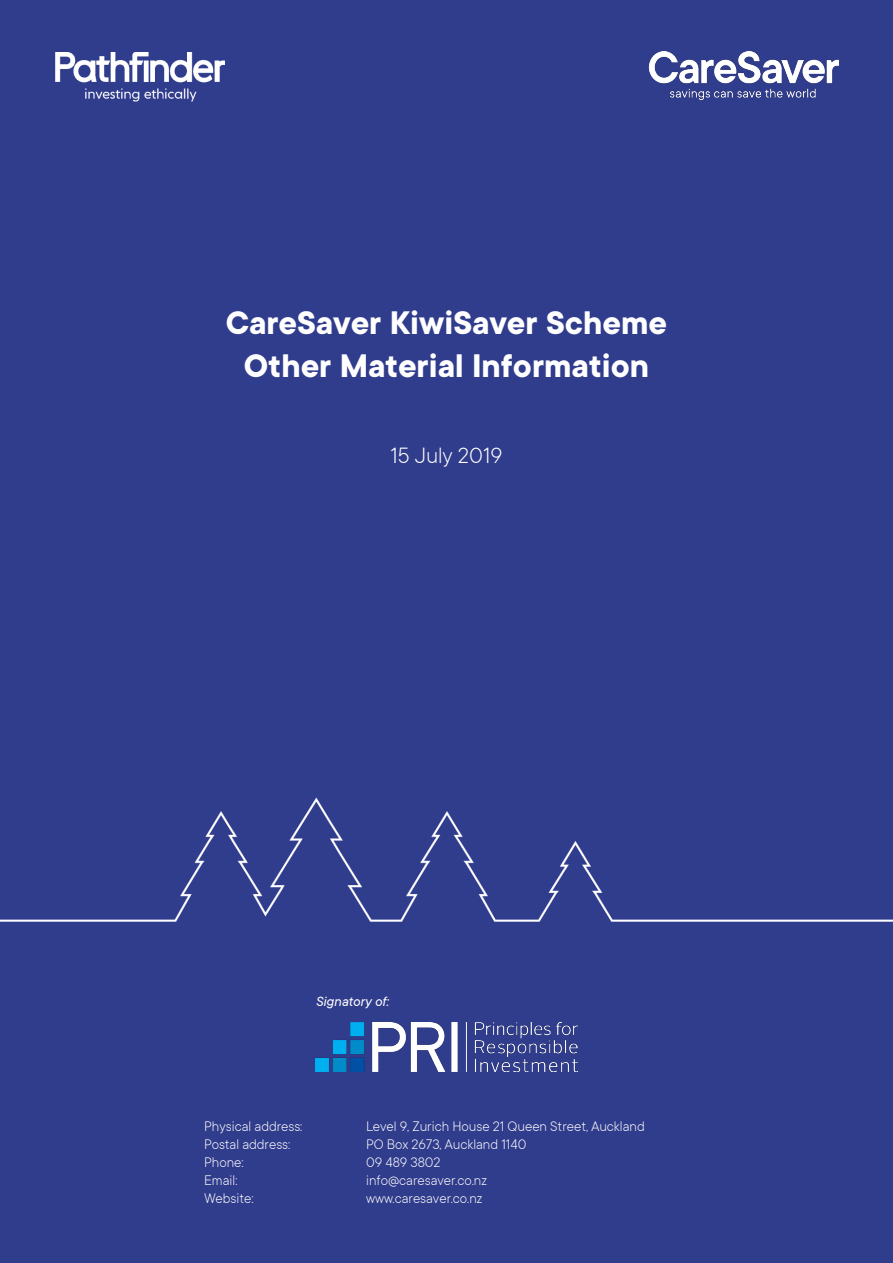
<style>
.page{position:relative;width:893px;height:1263px;background:#303c8c}
.page>*{position:absolute;margin:0;border:0;box-sizing:border-box;transform-origin:0 0}
.t1{font:700 36px/43.2px "TT Commons";color:#fff;text-align:center}
.t2{font:300 24px "TT Commons";color:#fff}
.t3{font:300 15px "TT Commons";color:#fff}
.t4{font:italic 15px "TT Commons";color:#fff}
</style>
<div class="page">
<img style="left:649px;top:51px;width:190px;height:48px">
<img style="left:55px;top:52px;width:170px;height:50px">
<img style="left:316px;top:1022px;width:261px;height:49px">
<img style="left:0;top:797px;width:893px;height:125px">
<p class="t1" style="left:226px;top:302px;width:442px">CareSaver KiwiSaver Scheme<br>Other Material Information</p>
<p class="t2" style="left:391px;top:443px;width:113px">15 July 2019</p>
<p class="t4" style="left:316px;top:993px;width:75px">Signatory of:</p>
<p class="t3" style="left:204px;top:1118px;width:100px">Physical address:</p>
<p class="t3" style="left:366px;top:1118px;width:280px">Level 9, Zurich House 21 Queen Street, Auckland</p>
<p class="t3" style="left:204px;top:1136px;width:88px">Postal address:</p>
<p class="t3" style="left:366px;top:1136px;width:162px">PO Box 2673, Auckland 1140</p>
<p class="t3" style="left:204px;top:1154px;width:41px">Phone:</p>
<p class="t3" style="left:366px;top:1154px;width:76px">09 489 3802</p>
<p class="t3" style="left:204px;top:1172px;width:35px">Email:</p>
<p class="t3" style="left:366px;top:1172px;width:122px">info@caresaver.co.nz</p>
<p class="t3" style="left:204px;top:1190px;width:51px">Website:</p>
<p class="t3" style="left:366px;top:1190px;width:118px">www.caresaver.co.nz</p>
</div>
